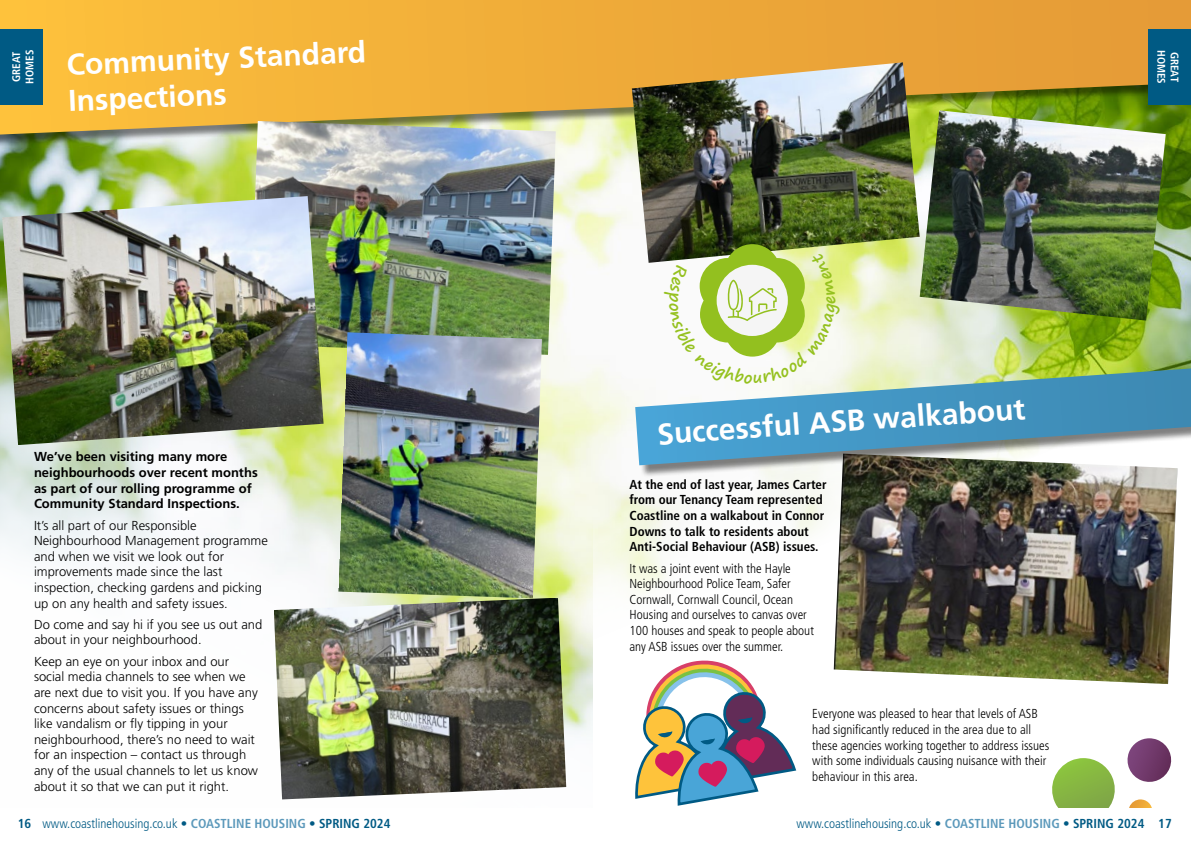
<style>
.page{position:relative;width:1191px;height:842px;background:#fff}
.page>*{position:absolute;margin:0;border:0;box-sizing:border-box;transform-origin:0 0}
.t1{font:700 30px/35.4px "Frutiger LT Std";color:#fff}
.t2{font:300 13px/15.6px "Frutiger LT Std";color:#000}
.t3{font:300 condensed 13px/15.6px "Frutiger LT Std";color:#000}
.t4{font:700 condensed 13px/15.6px "Frutiger LT Std";color:#000}
.t5{font:700 13px/15.6px "Frutiger LT Std";color:#000}
.t6{font:300 condensed 13px "Frutiger LT Std";color:#005a84}
.t7{font:700 condensed 11px/13.2px "Frutiger LT Std";color:#fff}
.s1{font-weight:700}
.s2{font-weight:700;color:#5c99bb}
</style>
<div class="page">
<img style="left:0;top:148px;width:1191px;height:652px">
<div style="left:594px;top:413px;width:597px;height:420px;background:#fff"></div>
<img style="left:833px;top:478px;width:344px;height:206px">
<div style="left:0;top:0;width:1191px;height:148px;background:#000;opacity:.5"></div>
<svg style="left:0;top:0;width:1191px;height:135px;background:#e7ab3a"></svg>
<img style="left:274px;top:598px;width:292px;height:201px">
<img style="left:250px;top:121px;width:306px;height:234px">
<img style="left:919px;top:110px;width:246px;height:211px">
<img style="left:632px;top:62px;width:287px;height:201px">
<img style="left:2px;top:196px;width:321px;height:249px">
<img style="left:338px;top:332px;width:204px;height:266px">
<div style="left:637px;top:367px;width:554px;height:111px;background:#000;opacity:.5"></div>
<svg style="left:635px;top:368px;width:556px;height:97px;background:#75abc0"></svg>
<svg style="left:635px;top:660px;width:162px;height:146px"></svg>
<svg style="left:1052px;top:738px;width:120px;height:70px"></svg>
<div style="left:0;top:29px;width:43px;height:75px;background:#005a84"></div>
<div style="left:1148px;top:29px;width:43px;height:75px;background:#005a84"></div>
<svg style="left:664px;top:244px;width:176px;height:139px"></svg>
<h1 class="t1" style="left:66px;top:49px;width:301px;rotate:-3deg">Community Standard<br>Inspections</h1>
<p class="t7" style="left:10px;top:84px;width:35px;rotate:-90deg">GREAT<br>HOMES</p>
<p class="t7" style="left:1167px;top:50px;width:35px;rotate:90deg">HOMES</p>
<p class="t7" style="left:1181px;top:52px;width:32px;rotate:90deg">GREAT</p>
<p class="t5" style="left:34px;top:449px;width:225px">We’ve been visiting many more neighbourhoods over recent months as part of our rolling programme of Community Standard Inspections.</p>
<p class="t2" style="left:34px;top:517px;width:235px">It’s all part of our Responsible Neighbourhood Management programme and when we visit we look out for improvements made since the last inspection, checking gardens and picking up on any health and safety issues.</p>
<p class="t2" style="left:34px;top:617px;width:230px">Do come and say hi if you see us out and about in your neighbourhood.</p>
<p class="t2" style="left:34px;top:654px;width:225px">Keep an eye on your inbox and our social media channels to see when we are next due to visit you. If you have any concerns about safety issues or things like vandalism or fly tipping in your neighbourhood, there’s no need to wait for an inspection – contact us through any of the usual channels to let us know about it so that we can put it right.</p>
<h1 class="t1" style="left:656px;top:417px;width:370px;rotate:-4deg">Successful ASB walkabout</h1>
<p class="t4" style="left:629px;top:477px;width:199px">At the end of last year, James Carter from our Tenancy Team represented Coastline on a walkabout in Connor Downs to talk to residents about Anti-Social Behaviour (ASB) issues.</p>
<p class="t3" style="left:629px;top:560px;width:186px">It was a joint event with the Hayle Neighbourhood Police Team, Safer Cornwall, Cornwall Council, Ocean Housing and ourselves to canvas over 100 houses and speak to people about any ASB issues over the summer.</p>
<p class="t3" style="left:812px;top:706px;width:238px">Everyone was pleased to hear that levels of ASB had significantly reduced in the area due to all these agencies working together to address issues with some individuals causing nuisance with their behaviour in this area.</p>
<p class="t6" style="left:18px;top:816px;width:374px"><span class="s1">16</span> www.coastlinehousing.co.uk <span class="s1">•</span> <span class="s2">COASTLINE HOUSING</span> <span class="s1">• SPRING 2024</span></p>
<p class="t6" style="left:796px;top:816px;width:377px">www.coastlinehousing.co.uk <span class="s1">•</span> <span class="s2">COASTLINE HOUSING</span> <span class="s1">• SPRING 2024 17</span></p>
</div>
